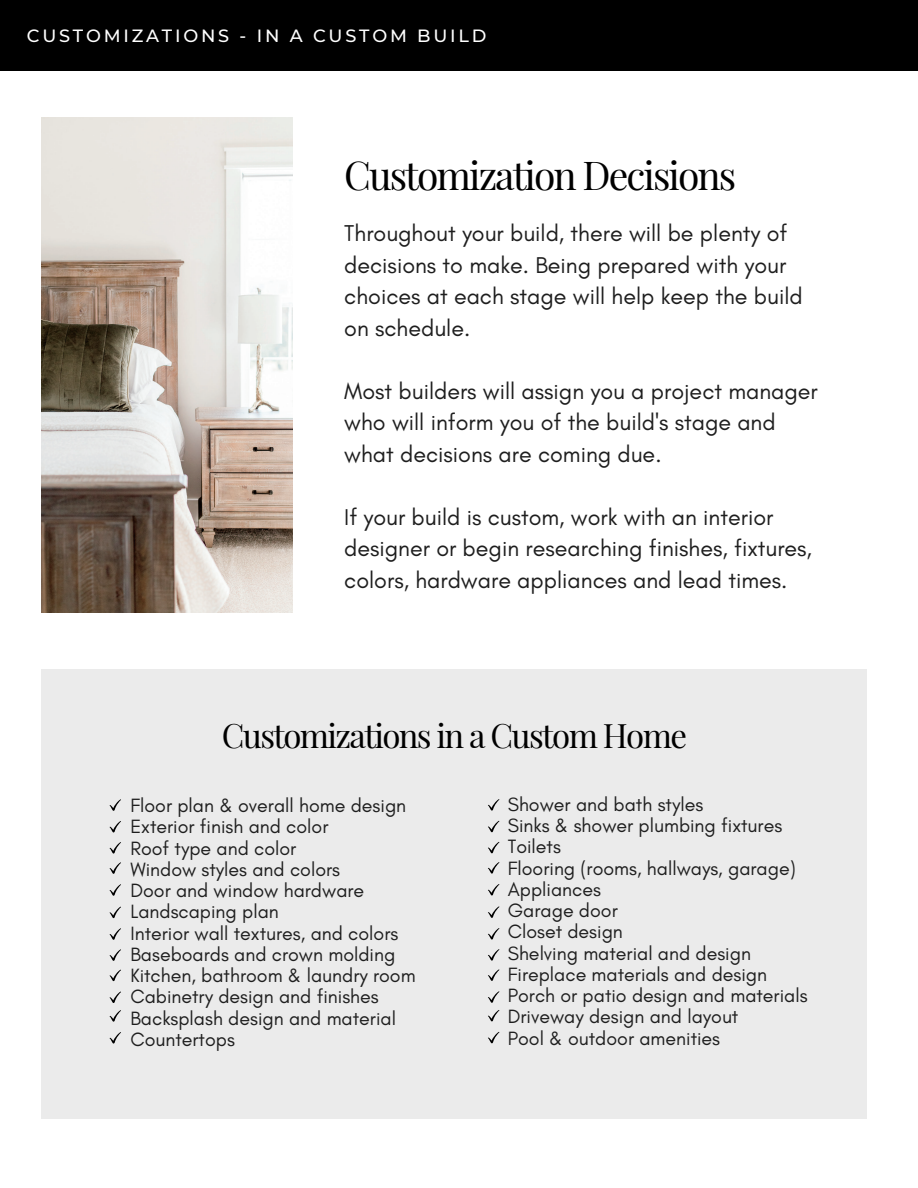
<style>
.page{position:relative;width:918px;height:1188px;background:#fff}
.page>*{position:absolute;margin:0;border:0;box-sizing:border-box;transform-origin:0 0}
.t1{font:39px "Playfair Display";letter-spacing:-.05em;color:#000}
.t2{font:33px "Playfair Display";letter-spacing:-.05em;color:#000}
.t3{font:23.25px/31.5px "Glacial Indifference";color:#1e1e1e}
.t4{font:19.65px/21.3px "Glacial Indifference";color:#1e1e1e}
.t5{font:500 17.7px "Montserrat";letter-spacing:.155em;color:#fff}
</style>
<div class="page">
<div style="left:0;top:0;width:918px;height:70px;background:#000"></div>
<img style="left:41px;top:117px;width:251px;height:495px">
<div style="left:41px;top:669px;width:826px;height:450px;background:#ebebeb"></div>
<svg style="left:109px;top:799px;width:12px;height:12px"></svg>
<svg style="left:109px;top:821px;width:12px;height:11px"></svg>
<svg style="left:109px;top:842px;width:12px;height:12px"></svg>
<svg style="left:109px;top:862px;width:12px;height:12px"></svg>
<svg style="left:109px;top:884px;width:12px;height:12px"></svg>
<svg style="left:109px;top:907px;width:12px;height:11px"></svg>
<svg style="left:109px;top:928px;width:12px;height:12px"></svg>
<svg style="left:109px;top:949px;width:12px;height:12px"></svg>
<svg style="left:109px;top:970px;width:12px;height:11px"></svg>
<svg style="left:109px;top:991px;width:12px;height:12px"></svg>
<svg style="left:109px;top:1010px;width:12px;height:12px"></svg>
<svg style="left:109px;top:1032px;width:12px;height:12px"></svg>
<svg style="left:488px;top:799px;width:11px;height:12px"></svg>
<svg style="left:488px;top:821px;width:11px;height:11px"></svg>
<svg style="left:488px;top:842px;width:11px;height:11px"></svg>
<svg style="left:488px;top:862px;width:11px;height:12px"></svg>
<svg style="left:488px;top:884px;width:11px;height:11px"></svg>
<svg style="left:488px;top:906px;width:11px;height:12px"></svg>
<svg style="left:488px;top:928px;width:11px;height:12px"></svg>
<svg style="left:488px;top:949px;width:11px;height:12px"></svg>
<svg style="left:488px;top:969px;width:11px;height:12px"></svg>
<svg style="left:488px;top:991px;width:11px;height:12px"></svg>
<svg style="left:488px;top:1010px;width:11px;height:11px"></svg>
<svg style="left:488px;top:1032px;width:11px;height:11px"></svg>
<p class="t5" style="left:27px;top:25px;width:461px">CUSTOMIZATIONS - IN A CUSTOM BUILD</p>
<h1 class="t1" style="left:344px;top:148px;width:393px">Customization Decisions</h1>
<p class="t3" style="left:344px;top:217px;width:460px">Throughout your build, there will be plenty of decisions to make. Being prepared with your choices at each stage will help keep the build on schedule.</p>
<p class="t3" style="left:344px;top:375px;width:475px">Most builders will assign you a project manager who will inform you of the build's stage and what decisions are coming due.</p>
<p class="t3" style="left:344px;top:501px;width:469px">If your build is custom, work with an interior designer or begin researching finishes, fixtures, colors, hardware appliances and lead times.</p>
<h2 class="t2" style="left:222px;top:713px;width:467px">Customizations in a Custom Home</h2>
<p class="t4" style="left:130px;top:795px;width:287px">Floor plan &amp; overall home design<br>Exterior finish and color<br>Roof type and color<br>Window styles and colors<br>Door and window hardware<br>Landscaping plan<br>Interior wall textures, and colors<br>Baseboards and crown molding<br>Kitchen, bathroom &amp; laundry room<br>Cabinetry design and finishes<br>Backsplash design and material<br>Countertops</p>
<p class="t4" style="left:508px;top:793px;width:301px">Shower and bath styles<br>Sinks &amp; shower plumbing fixtures<br>Toilets<br>Flooring (rooms, hallways, garage)<br>Appliances<br>Garage door<br>Closet design<br>Shelving material and design<br>Fireplace materials and design<br>Porch or patio design and materials<br>Driveway design and layout<br>Pool &amp; outdoor amenities</p>
</div>
